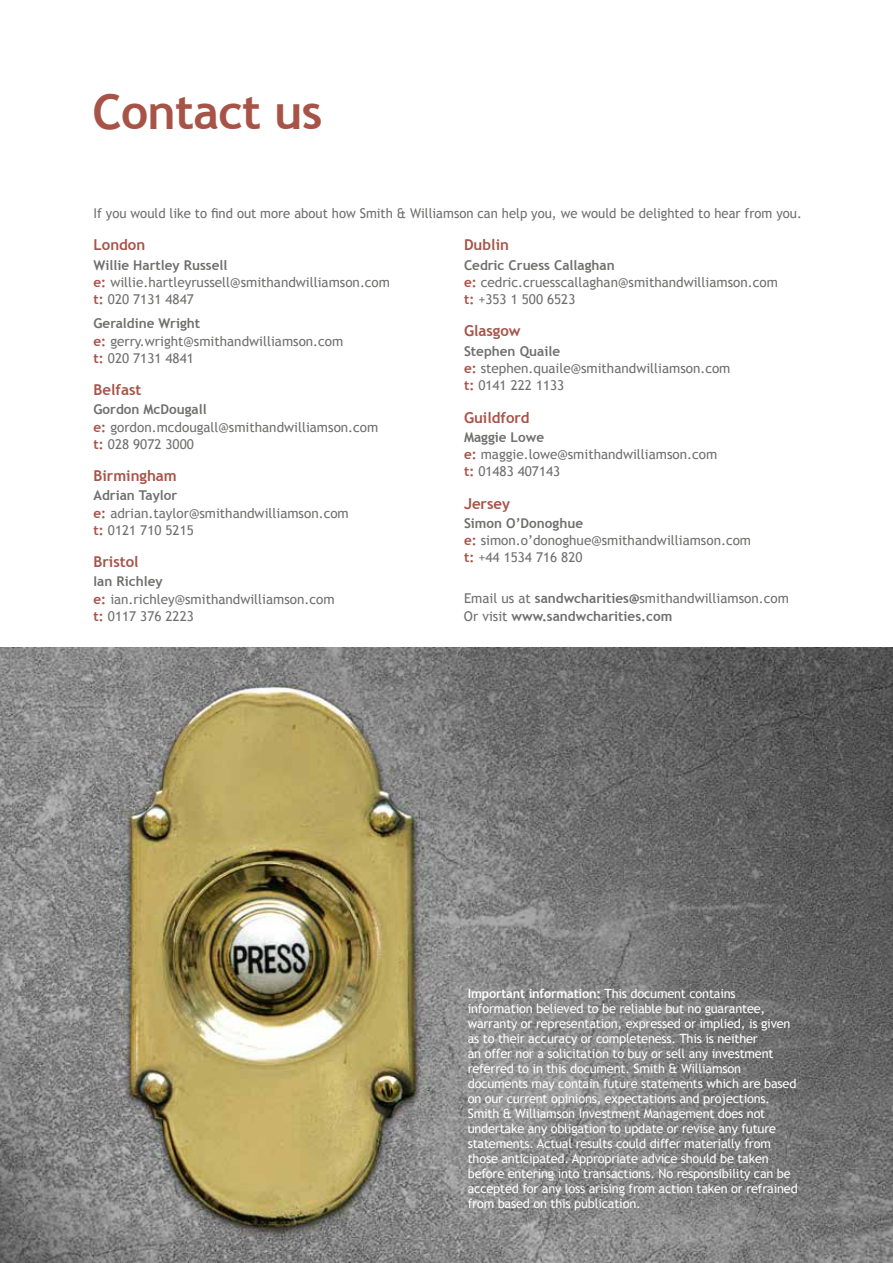
<style>
.page{position:relative;width:893px;height:1263px;background:#fff}
.page>*{position:absolute;margin:0;border:0;box-sizing:border-box;transform-origin:0 0}
.t1{font:700 48px "Trebuchet MS";letter-spacing:-.015em;color:#a75348}
.t2{font:700 15px "Trebuchet MS";color:#a75348}
.t3{font:13.5px/17.2px "Trebuchet MS";color:#6f6f6e}
.t4{font:12.75px/15px "Trebuchet MS";letter-spacing:-.015em;color:#fff}
.s1{font-weight:700}
.s2{font-weight:700;color:#a75348}
</style>
<div class="page">
<img style="left:0;top:647px;width:893px;height:616px">
<h1 class="t1" style="left:92px;top:82px;width:232px">Contact us</h1>
<p class="t3" style="left:94px;top:205px;width:710px">If you would like to find out more about how Smith &amp; Williamson can help you, we would be delighted to hear from you.</p>
<p class="t2" style="left:94px;top:236px;width:53px">London</p>
<p class="t3" style="left:94px;top:257px;width:298px"><span class="s1">Willie Hartley Russell<br></span><span class="s2">e:</span> willie.hartleyrussell@smithandwilliamson.com <span class="s2">t:</span> 020 7131 4847</p>
<p class="t3" style="left:94px;top:315px;width:251px"><span class="s1">Geraldine Wright<br></span><span class="s2">e:</span> gerry.wright@smithandwilliamson.com <span class="s2">t:</span> 020 7131 4841</p>
<p class="t2" style="left:94px;top:380px;width:49px">Belfast</p>
<p class="t3" style="left:94px;top:401px;width:286px"><span class="s1">Gordon McDougall<br></span><span class="s2">e:</span> gordon.mcdougall@smithandwilliamson.com <span class="s2">t:</span> 028 9072 3000</p>
<p class="t2" style="left:94px;top:466px;width:85px">Birmingham</p>
<p class="t3" style="left:94px;top:487px;width:257px"><span class="s1">Adrian Taylor<br></span><span class="s2">e:</span> adrian.taylor@smithandwilliamson.com <span class="s2">t:</span> 0121 710 5215</p>
<p class="t2" style="left:94px;top:552px;width:47px">Bristol</p>
<p class="t3" style="left:94px;top:573px;width:242px"><span class="s1">Ian Richley<br></span><span class="s2">e:</span> ian.richley@smithandwilliamson.com <span class="s2">t:</span> 0117 376 2223</p>
<p class="t2" style="left:464px;top:236px;width:46px">Dublin</p>
<p class="t3" style="left:464px;top:257px;width:315px"><span class="s1">Cedric Cruess Callaghan<br></span><span class="s2">e:</span> cedric.cruesscallaghan@smithandwilliamson.com <span class="s2">t:</span> +353 1 500 6523</p>
<p class="t2" style="left:464px;top:322px;width:58px">Glasgow</p>
<p class="t3" style="left:464px;top:343px;width:268px"><span class="s1">Stephen Quaile<br></span><span class="s2">e:</span> stephen.quaile@smithandwilliamson.com <span class="s2">t:</span> 0141 222 1133</p>
<p class="t2" style="left:464px;top:408px;width:67px">Guildford</p>
<p class="t3" style="left:464px;top:429px;width:255px"><span class="s1">Maggie Lowe<br></span><span class="s2">e:</span> maggie.lowe@smithandwilliamson.com <span class="s2">t:</span> 01483 407143</p>
<p class="t2" style="left:464px;top:494px;width:48px">Jersey</p>
<p class="t3" style="left:464px;top:515px;width:289px"><span class="s1">Simon O’Donoghue<br></span><span class="s2">e:</span> simon.o’donoghue@smithandwilliamson.com <span class="s2">t:</span> +44 1534 716 820</p>
<p class="t3" style="left:464px;top:590px;width:326px">Email us at <span class="s1">sandwcharities@</span>smithandwilliamson.com<br>Or visit <span class="s1">www.sandwcharities.com</span></p>
<p class="t4" style="left:468px;top:986px;width:331px"><span class="s1">Important information:</span> This document contains information believed to be reliable but no guarantee, warranty or representation, expressed or implied, is given as to their accuracy or completeness. This is neither<br>an offer nor a solicitation to buy or sell any investment referred to in this document. Smith &amp; Williamson documents may contain future statements which are based on our current opinions, expectations and projections.<br>Smith &amp; Williamson Investment Management does not undertake any obligation to update or revise any future statements. Actual results could differ materially from those anticipated. Appropriate advice should be taken before entering into transactions. No responsibility can be accepted for any loss arising from action taken or refrained from based on this publication.</p>
</div>
